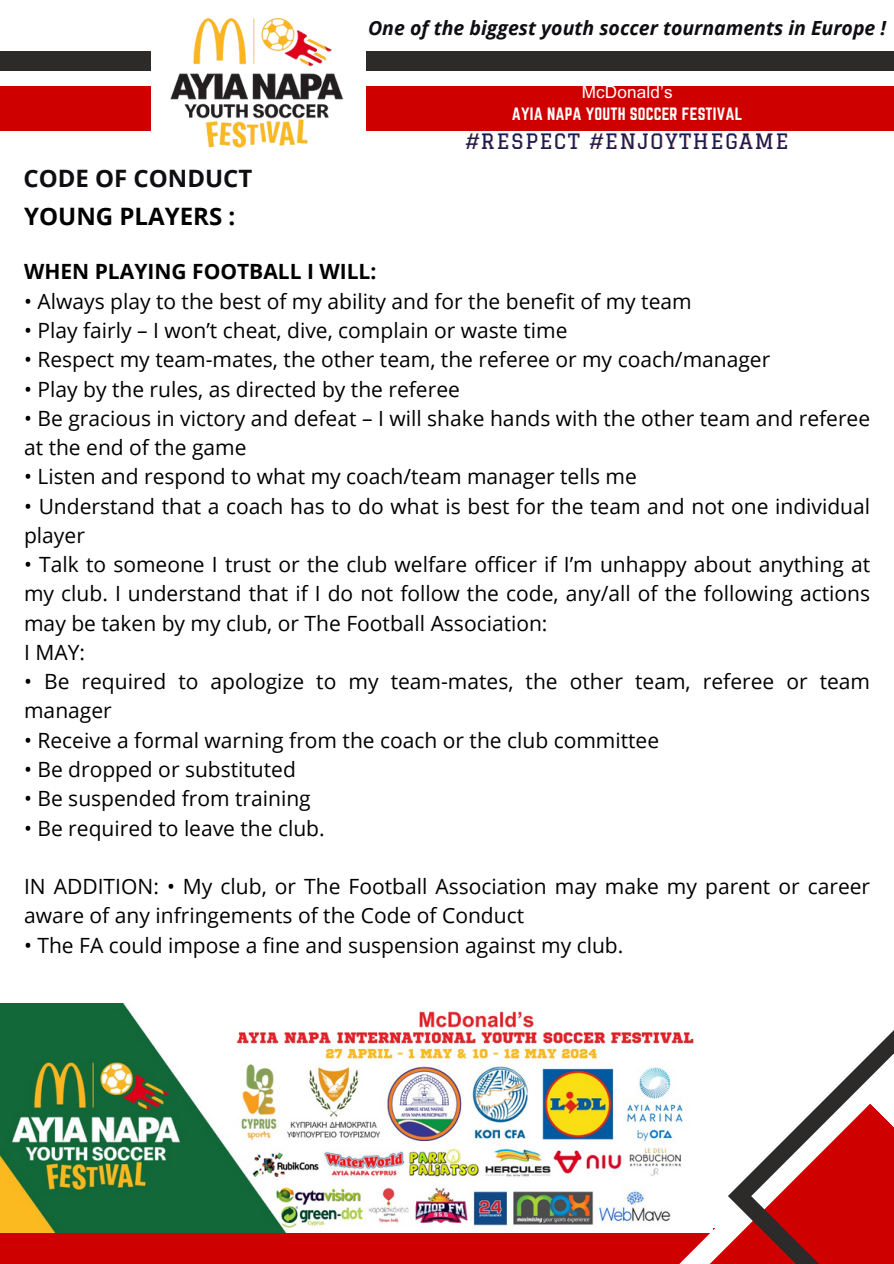
<style>
.page{position:relative;width:894px;height:1264px;background:#fff}
.page>*{position:absolute;margin:0;border:0;box-sizing:border-box;transform-origin:0 0}
.t1{font:700 24px "Open Sans";color:#0f0d12}
.t2{font:700 24px "Open Sans";color:#000}
.t3{font:21px/29.2px "Open Sans";color:#000}
.t4{font:700 21px "Open Sans";color:#000}
.t5{font:20.7px "Graduate";letter-spacing:.07em;color:#191c4e}
.t6{font:italic 700 19.5px "Open Sans";color:#0f0d12}
.t7{font:17.1px "Arial MT Pro";letter-spacing:.01em;color:#fff}
.t8{font:15.6px "Norwester";letter-spacing:.01em;color:#fff}
</style>
<div class="page">
<div style="left:0;top:1227px;width:741px;height:36px;background:#cf0000"></div>
<svg style="left:650px;top:1031px;width:243px;height:232px"></svg>
<div style="left:366px;top:51px;width:527px;height:20px;background:#2d2a2a"></div>
<div style="left:0;top:51px;width:151px;height:20px;background:#2d2a2a"></div>
<div style="left:366px;top:86px;width:527px;height:44px;background:#cf0000"></div>
<div style="left:0;top:86px;width:151px;height:44px;background:#cf0000"></div>
<img style="left:170px;top:18px;width:174px;height:130px">
<img style="left:0;top:1003px;width:712px;height:229px">
<h1 class="t6" style="left:368px;top:14px;width:519px">One of the biggest youth soccer tournaments in Europe !</h1>
<h4 class="t7" style="left:581px;top:85px;width:92px">McDonald’s</h4>
<h4 class="t8" style="left:511px;top:105px;width:232px">AYIA NAPA YOUTH SOCCER FESTIVAL</h4>
<h2 class="t5" style="left:465px;top:129px;width:324px">#RESPECT #ENJOYTHEGAME</h2>
<p class="t1" style="left:23px;top:161px;width:230px">CODE OF CONDUCT</p>
<h3 class="t2" style="left:24px;top:200px;width:213px">YOUNG PLAYERS :</h3>
<p class="t4" style="left:24px;top:257px;width:354px">WHEN PLAYING FOOTBALL I WILL:</p>
<p class="t3" style="left:24px;top:286px;width:669px">• Always play to the best of my ability and for the benefit of my team</p>
<p class="t3" style="left:24px;top:315px;width:544px">• Play fairly – I won’t cheat, dive, complain or waste time</p>
<p class="t3" style="left:24px;top:344px;width:747px">• Respect my team-mates, the other team, the referee or my coach/manager</p>
<p class="t3" style="left:24px;top:374px;width:437px">• Play by the rules, as directed by the referee</p>
<p class="t3" style="left:24px;top:403px;width:847px">• Be gracious in victory and defeat – I will shake hands with the other team and referee at the end of the game</p>
<p class="t3" style="left:24px;top:461px;width:614px">• Listen and respond to what my coach/team manager tells me</p>
<p class="t3" style="left:24px;top:491px;width:847px">• Understand that a coach has to do what is best for the team and not one individual player</p>
<p class="t3" style="left:24px;top:549px;width:847px">• Talk to someone I trust or the club welfare officer if I’m unhappy about anything at my club. I understand that if I do not follow the code, any/all of the following actions may be taken by my club, or The Football Association:<br>I MAY:</p>
<p class="t3" style="left:24px;top:666px;width:847px">• Be required to apologize to my team-mates, the other team, referee or team manager</p>
<p class="t3" style="left:24px;top:725px;width:636px">• Receive a formal warning from the coach or the club committee</p>
<p class="t3" style="left:24px;top:754px;width:273px">• Be dropped or substituted</p>
<p class="t3" style="left:24px;top:783px;width:288px">• Be suspended from training</p>
<p class="t3" style="left:24px;top:812px;width:302px">• Be required to leave the club.</p>
<p class="t3" style="left:24px;top:871px;width:847px">IN ADDITION: • My club, or The Football Association may make my parent or career aware of any infringements of the Code of Conduct</p>
<p class="t3" style="left:24px;top:929px;width:600px">• The FA could impose a fine and suspension against my club.</p>
</div>
